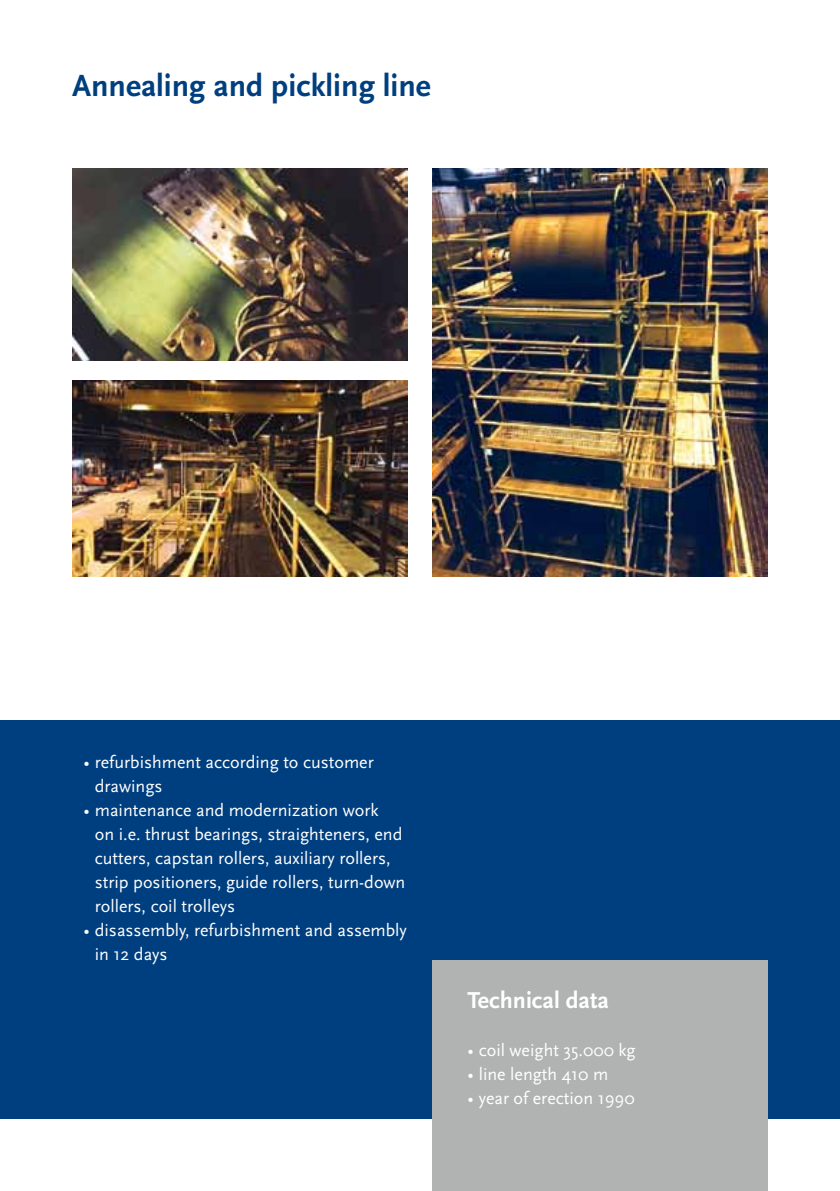
<style>
.page{position:relative;width:840px;height:1191px;background:#fff}
.page>*{position:absolute;margin:0;border:0;box-sizing:border-box;transform-origin:0 0}
.t1{font:700 32px "Scala Sans";color:#003f7f}
.t2{font:700 24px "Scala Sans";color:#fff}
.t3{font:18px/24px "Scala Sans";color:#fff}
</style>
<div class="page">
<div style="left:0;top:720px;width:839px;height:399px;background:#003f7f"></div>
<img style="left:72px;top:380px;width:336px;height:196px">
<img style="left:72px;top:168px;width:336px;height:192px">
<img style="left:432px;top:168px;width:335px;height:408px">
<div style="left:432px;top:960px;width:335px;height:231px;background:#b1b3b2"></div>
<h1 class="t1" style="left:72px;top:68px;width:360px">Annealing and pickling line</h1>
<p class="t3" style="left:95px;top:750px;width:280px;text-indent:-11px">• refurbishment according to customer drawings</p>
<p class="t3" style="left:95px;top:798px;width:312px;text-indent:-11px">• maintenance and modernization work<br>on i.e. thrust bearings, straighteners, end cutters, capstan rollers, auxiliary rollers, strip positioners, guide rollers, turn-down rollers, coil trolleys</p>
<p class="t3" style="left:95px;top:918px;width:313px;text-indent:-11px">• disassembly, refurbishment and assembly in 12 days</p>
<h2 class="t2" style="left:467px;top:987px;width:143px">Technical data</h2>
<p class="t3" style="left:467px;top:1038px;width:170px">• coil weight 35.000 kg</p>
<p class="t3" style="left:467px;top:1062px;width:142px">• line length 410 m</p>
<p class="t3" style="left:467px;top:1086px;width:169px">• year of erection 1990</p>
</div>
